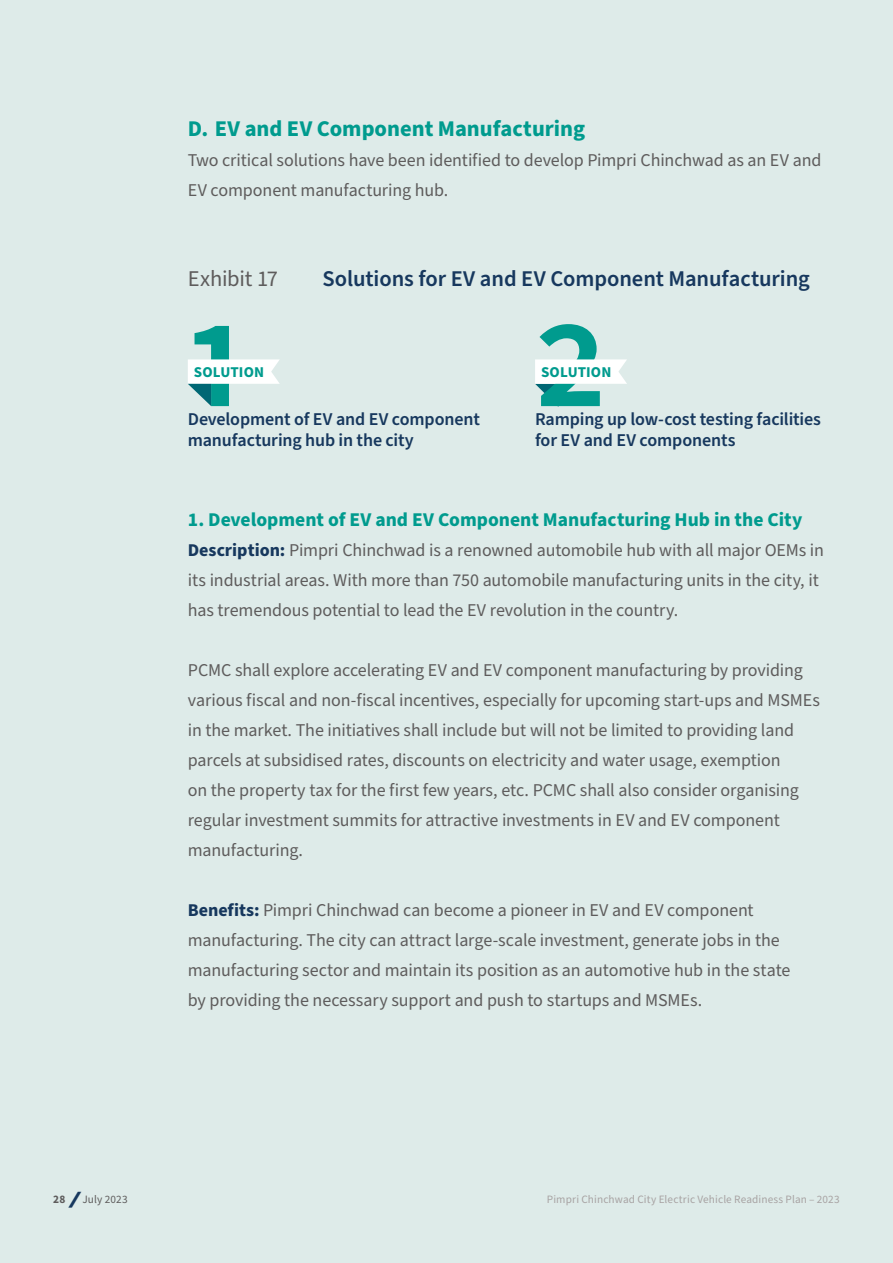
<style>
.page{position:relative;width:893px;height:1263px;background:#deebe9}
.page>*{position:absolute;margin:0;border:0;box-sizing:border-box;transform-origin:0 0}
.t1{font:600 153px "Source Sans Pro";color:#009b8e}
.t2{font:600 22.5px "Source Sans Pro";letter-spacing:-.005em;color:#17385e}
.t3{font:700 22.5px "Source Sans Pro";color:#009b8e}
.t4{font:22.5px "Source Sans Pro";letter-spacing:-.01em;color:#5e5c5c}
.t5{font:700 19.5px "Source Sans Pro";color:#009b8e}
.t6{font:18px/30px "Source Sans Pro";letter-spacing:-.005em;color:#5e5c5c}
.t7{font:600 18px/21px "Source Sans Pro";letter-spacing:-.01em;color:#17385e}
.t8{font:700 15px "Source Sans Pro";letter-spacing:.01em;color:#009b8e}
.t9{font:11.25px "Source Sans Pro";letter-spacing:.01em;color:#a8a3a3}
.t10{font:11.25px "Source Sans Pro";letter-spacing:.01em;color:#5e5c5c}
.s1{font-weight:700;color:#17385e}
.s2{font-weight:700}
.s3{font-family:"Interstate";font-weight:900;font-style:italic;font-size:18px;color:#17385e}
</style>
<div class="page">
<svg style="left:188px;top:359px;width:92px;height:47px"></svg>
<svg style="left:535px;top:359px;width:92px;height:48px"></svg>
<p class="t3" style="left:188px;top:113px;width:399px">D. EV and EV Component Manufacturing</p>
<p class="t6" style="left:188px;top:146px;width:635px">Two critical solutions have been identified to develop Pimpri Chinchwad as an EV and<br>EV component manufacturing hub.</p>
<p class="t4" style="left:188px;top:264px;width:92px">Exhibit 17</p>
<p class="t2" style="left:322px;top:264px;width:489px">Solutions for EV and EV Component Manufacturing</p>
<h1 class="t1" style="left:188px;top:253px;width:60px">1</h1>
<p class="t8" style="left:194px;top:362px;width:72px">SOLUTION</p>
<h1 class="t1" style="left:535px;top:253px;width:73px">2</h1>
<p class="t8" style="left:541px;top:362px;width:72px">SOLUTION</p>
<p class="t7" style="left:188px;top:409px;width:294px">Development of EV and EV component manufacturing hub in the city</p>
<p class="t7" style="left:535px;top:409px;width:287px">Ramping up low-cost testing facilities for EV and EV components</p>
<p class="t5" style="left:188px;top:506px;width:616px">1. Development of EV and EV Component Manufacturing Hub in the City</p>
<p class="t6" style="left:188px;top:536px;width:638px"><span class="s1">Description:</span> Pimpri Chinchwad is a renowned automobile hub with all major OEMs in its industrial areas. With more than 750 automobile manufacturing units in the city, it has tremendous potential to lead the EV revolution in the country.</p>
<p class="t6" style="left:188px;top:656px;width:634px">PCMC shall explore accelerating EV and EV component manufacturing by providing various fiscal and non-fiscal incentives, especially for upcoming start-ups and MSMEs in the market. The initiatives shall include but will not be limited to providing land parcels at subsidised rates, discounts on electricity and water usage, exemption<br>on the property tax for the first few years, etc. PCMC shall also consider organising regular investment summits for attractive investments in EV and EV component manufacturing.</p>
<p class="t6" style="left:188px;top:896px;width:604px"><span class="s1">Benefits:</span> Pimpri Chinchwad can become a pioneer in EV and EV component manufacturing. The city can attract large-scale investment, generate jobs in the manufacturing sector and maintain its position as an automotive hub in the state by providing the necessary support and push to startups and MSMEs.</p>
<p class="t10" style="left:53px;top:1192px;width:76px"><span class="s2">28</span> <span class="s3">/</span> July 2023</p>
<p class="t9" style="left:547px;top:1192px;width:294px">Pimpri Chinchwad City Electric Vehicle Readiness Plan – 2023</p>
</div>
